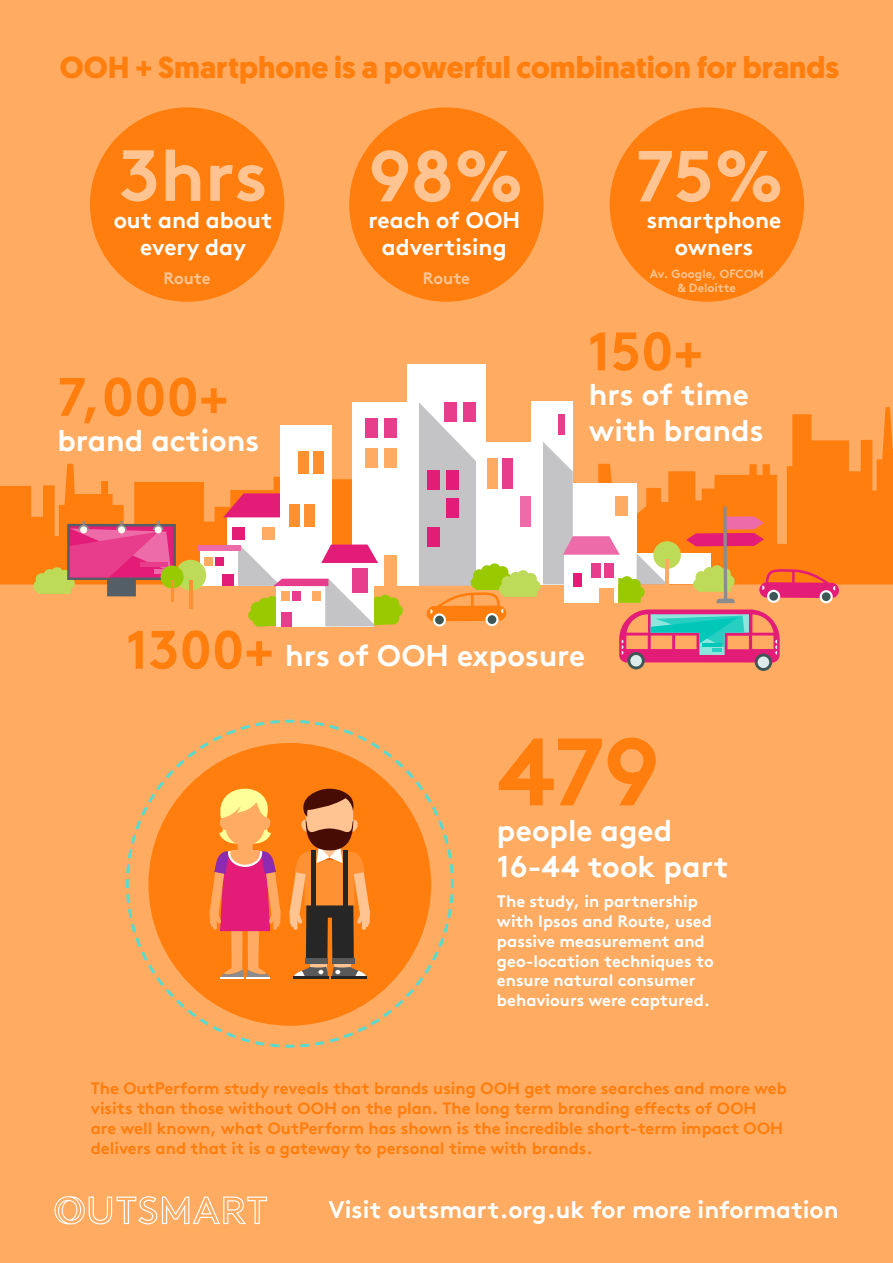
<style>
.page{position:relative;width:893px;height:1263px;background:#ffab62}
.page>*{position:absolute;margin:0;border:0;box-sizing:border-box;transform-origin:0 0}
.t1{font:700 95.4px "Brown TT";color:#ff7e0e}
.t2{font:700 72.15px "Brown TT";color:#ffc491}
.t3{font:700 54px "Brown TT";color:#ff7e0e}
.t4{font:700 30.45px "Geomanist";color:#ff7e0e}
.t5{font:700 30px/36px "Brown TT";color:#fff}
.t6{font:700 24px "Brown TT";color:#fff}
.t7{font:700 22.65px/27.2px "Brown TT";color:#fff;text-align:center}
.t8{font:700 16.5px/19.8px "Brown TT";color:#ff7e0e}
.t9{font:700 16.5px/19.8px "Brown TT";color:#fff}
.t10{font:700 16.5px "Brown TT";letter-spacing:-.01em;color:#ffc491}
.t11{font:700 12px/14.4px "Brown TT";color:#ffc491;text-align:center}
</style>
<div class="page">
<svg style="left:125px;top:719px;width:329px;height:329px"></svg>
<svg style="left:55px;top:1196px;width:212px;height:28px"></svg>
<div style="left:90px;top:107px;width:194px;height:195px;background:#ff7e0e;border-radius:50%"></div>
<div style="left:349px;top:107px;width:195px;height:195px;background:#ff7e0e;border-radius:50%"></div>
<div style="left:610px;top:107px;width:194px;height:195px;background:#ff7e0e;border-radius:50%"></div>
<svg style="left:0;top:407px;width:893px;height:177px"></svg>
<div style="left:407px;top:364px;width:79px;height:216px;background:#fff"></div>
<div style="left:463px;top:402px;width:13px;height:19px;background:#e83d8c"></div>
<div style="left:444px;top:402px;width:12px;height:19px;background:#e83d8c"></div>
<div style="left:201px;top:546px;width:37px;height:40px;background:#fff"></div>
<div style="left:198px;top:546px;width:42px;height:5px;background:#ed6ba8"></div>
<div style="left:204px;top:557px;width:9px;height:9px;background:#ffab63"></div>
<div style="left:215px;top:557px;width:9px;height:9px;background:#e31c78"></div>
<div style="left:175px;top:560px;width:31px;height:31px;background:#bddb59;border-radius:50%"></div>
<hr style="left:189px;top:580px;width:4px;height:29px;background:#ff9133">
<svg style="left:33px;top:521px;width:143px;height:75px;background:#da6a66"></svg>
<div style="left:141px;top:562px;width:27px;height:5px;background:#e83d8c"></div>
<div style="left:154px;top:569px;width:14px;height:5px;background:#ed6ba8"></div>
<div style="left:161px;top:566px;width:23px;height:22px;background:#99c900;border-radius:50%"></div>
<hr style="left:171px;top:581px;width:3px;height:21px;background:#ff9133">
<svg style="left:755px;top:654px;width:17px;height:17px"></svg>
<div style="left:758px;top:656px;width:11px;height:12px;background:#deebeb;border-radius:50%"></div>
<svg style="left:627px;top:652px;width:18px;height:17px"></svg>
<div style="left:630px;top:655px;width:12px;height:11px;background:#deebeb;border-radius:50%"></div>
<svg style="left:223px;top:403px;width:616px;height:259px"></svg>
<p class="t4" style="left:60px;top:47px;width:781px">OOH + Smartphone is a powerful combination for brands</p>
<p class="t2" style="left:119px;top:132px;width:150px">3hrs</p>
<p class="t7" style="left:114px;top:206px;width:160px">out and about</p>
<p class="t7" style="left:140px;top:234px;width:107px">every day</p>
<p class="t2" style="left:369px;top:132px;width:156px">98%</p>
<p class="t7" style="left:382px;top:234px;width:126px">advertising</p>
<p class="t7" style="left:368px;top:206px;width:153px">reach of OOH</p>
<p class="t2" style="left:635px;top:132px;width:150px">75%</p>
<p class="t7" style="left:647px;top:206px;width:136px">smartphone owners</p>
<p class="t10" style="left:163px;top:268px;width:49px">Route</p>
<p class="t10" style="left:423px;top:268px;width:49px">Route</p>
<p class="t11" style="left:650px;top:266px;width:116px">Av. Google, OFCOM &amp; Deloitte</p>
<p class="t3" style="left:57px;top:364px;width:173px">7,000+</p>
<p class="t5" style="left:57px;top:422px;width:203px">brand actions</p>
<p class="t3" style="left:588px;top:318px;width:117px">150+</p>
<p class="t5" style="left:589px;top:376px;width:176px">hrs of time with brands</p>
<p class="t3" style="left:126px;top:617px;width:150px">1300+</p>
<p class="t5" style="left:285px;top:637px;width:302px">hrs of OOH exposure</p>
<p class="t1" style="left:497px;top:714px;width:165px">479</p>
<p class="t5" style="left:497px;top:812px;width:233px">people aged<br>16-44 took part</p>
<p class="t9" style="left:497px;top:891px;width:218px">The study, in partnership with Ipsos and Route, used passive measurement and geo-location techniques to ensure natural consumer behaviours were captured.</p>
<p class="t8" style="left:91px;top:1079px;width:697px">The OutPerform study reveals that brands using OOH get more searches and more web visits than those without OOH on the plan. The long term branding effects of OOH<br>are well known, what OutPerform has shown is the incredible short-term impact OOH delivers and that it is a gateway to personal time with brands.</p>
<p class="t6" style="left:329px;top:1195px;width:511px">Visit outsmart.org.uk for more information</p>
</div>
